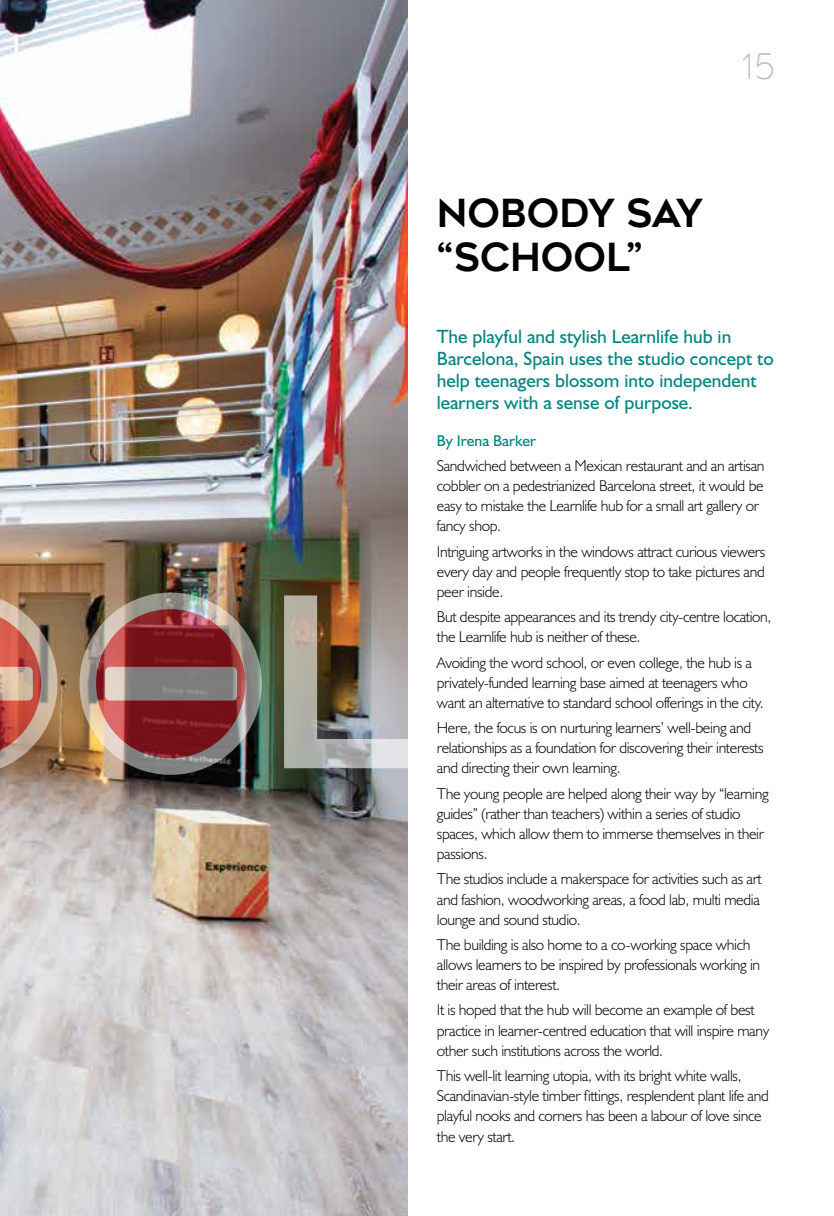
<style>
.page{position:relative;width:834px;height:1216px;background:#fff}
.page>*{position:absolute;margin:0;border:0;box-sizing:border-box;transform-origin:0 0}
.t1{font:700 38.5px/44.6px "Geometos Neue";color:#000}
.t2{font:200 35px "Geometos Neue";color:#bcbec0}
.t3{font:19.25px/21.9px "Humanist 521 BT";color:#008582}
.t4{font:300 15.75px/20.1px "Humanist 521 BT";letter-spacing:-.02em;color:#000}
.t5{font:15.75px "Humanist 521 BT";color:#008380}
</style>
<div class="page">
<img style="left:0;top:0;width:407px;height:1215px">
<img style="left:58px;top:592px;width:350px;height:179px">
<svg style="left:0;top:592px;width:58px;height:182px;background:#b27e68"></svg>
<svg style="left:88px;top:601px;width:165px;height:165px;background:#8d3439"></svg>
<div style="left:79px;top:592px;width:183px;height:182px;border:17px solid #fff;border-radius:50%"></div>
<svg style="left:105px;top:666px;width:132px;height:34px;background:#8d8987"></svg>
<h2 class="t2" style="left:739px;top:46px;width:37px">15</h2>
<h1 class="t1" style="left:437px;top:192px;width:268px">NOBODY SAY “SCHOOL”</h1>
<p class="t3" style="left:437px;top:325px;width:338px">The playful and stylish Learnlife hub in Barcelona, Spain uses the studio concept to help teenagers blossom into independent learners with a sense of purpose.</p>
<p class="t5" style="left:437px;top:430px;width:101px">By Irena Barker</p>
<p class="t4" style="left:437px;top:455px;width:329px">Sandwiched between a Mexican restaurant and an artisan cobbler on a pedestrianized Barcelona street, it would be easy to mistake the Learnlife hub for a small art gallery or fancy shop.</p>
<p class="t4" style="left:437px;top:541px;width:330px;text-align:justify">Intriguing artworks in the windows attract curious viewers every day and people frequently stop to take pictures and peer inside.</p>
<p class="t4" style="left:437px;top:606px;width:336px">But despite appearances and its trendy city-centre location, the Learnlife hub is neither of these.</p>
<p class="t4" style="left:437px;top:651px;width:328px">Avoiding the word school, or even college, the hub is a privately-funded learning base aimed at teenagers who want an alternative to standard school offerings in the city.</p>
<p class="t4" style="left:437px;top:717px;width:328px">Here, the focus is on nurturing learners’ well-being and relationships as a foundation for discovering their interests and directing their own learning.</p>
<p class="t4" style="left:437px;top:782px;width:333px">The young people are helped along their way by “learning guides” (rather than teachers) within a series of studio spaces, which allow them to immerse themselves in their passions.</p>
<p class="t4" style="left:437px;top:868px;width:326px">The studios include a makerspace for activities such as art and fashion, woodworking areas, a food lab, multi media lounge and sound studio.</p>
<p class="t4" style="left:437px;top:934px;width:325px">The building is also home to a co-working space which allows learners to be inspired by professionals working in their areas of interest.</p>
<p class="t4" style="left:437px;top:999px;width:334px">It is hoped that the hub will become an example of best practice in learner-centred education that will inspire many other such institutions across the world.</p>
<p class="t4" style="left:437px;top:1065px;width:333px">This well-lit learning utopia, with its bright white walls, Scandinavian-style timber fittings, resplendent plant life and playful nooks and corners has been a labour of love since the very start.</p>
</div>
